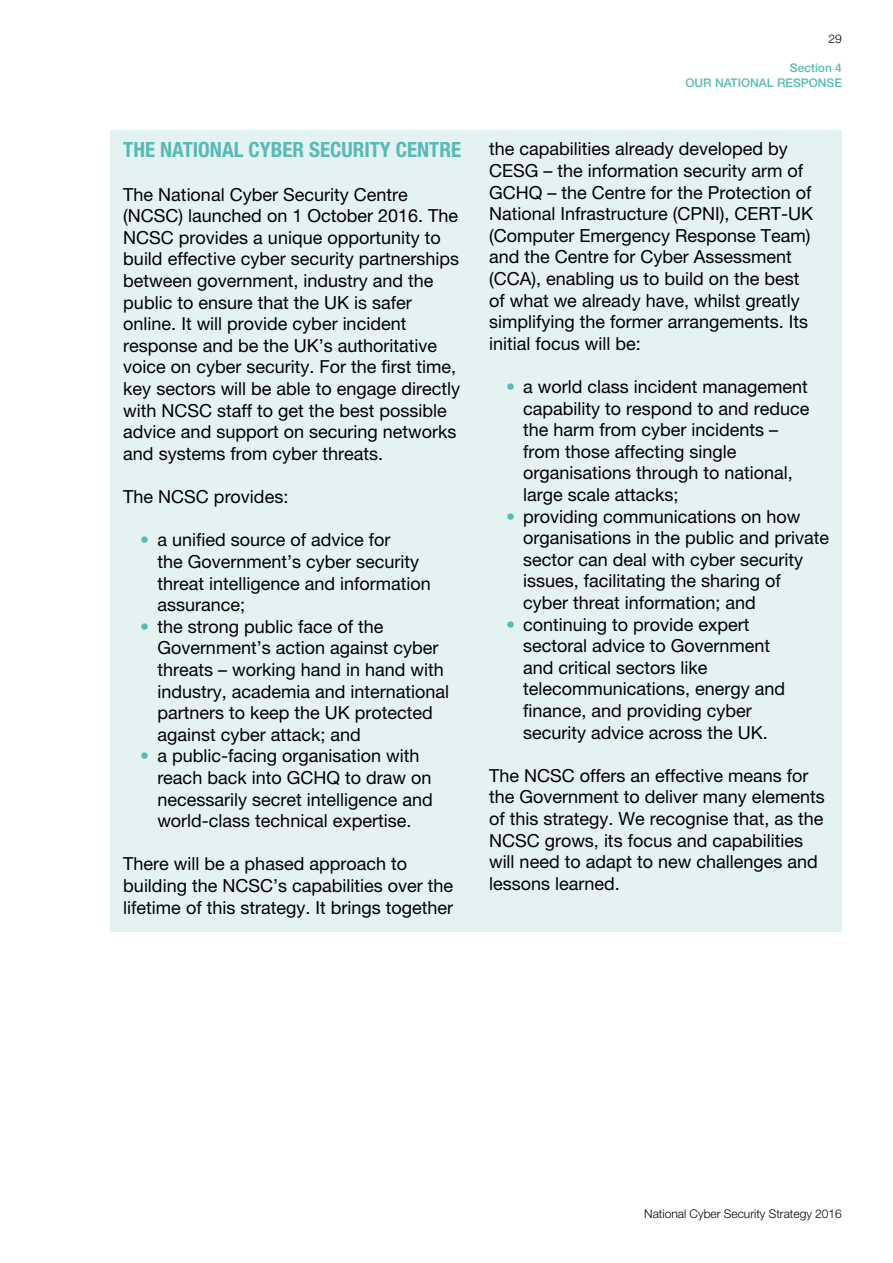
<style>
.page{position:relative;width:893px;height:1263px;background:#fff}
.page>*{position:absolute;margin:0;border:0;box-sizing:border-box;transform-origin:0 0}
._4_A_heading{font:700 condensed 21px "Helvetica Neue LT Pro";color:#57bab7}
._4_Body_indented{font:18px/21.6px "Helvetica Neue LT Pro";color:#000}
.t1{font:300 12px "Helvetica Neue LT Pro";color:#000}
.t2{font:500 12px/14.4px "Helvetica Neue LT Pro";color:#57bab7;text-align:right}
.s1{font-weight:700;font-stretch:condensed;color:#57bab7}
</style>
<div class="page">
<div style="left:111px;top:130px;width:731px;height:801px;background:#e5f2f2"></div>
<p class="_4_A_heading" style="left:123px;top:137px;width:339px">THE NATIONAL CYBER SECURITY CENTRE</p>
<p class="_4_Body_indented" style="left:123px;top:183px;width:338px">The National Cyber Security Centre (NCSC) launched on 1 October 2016. The NCSC provides a unique opportunity to build effective cyber security partnerships between government, industry and the public to ensure that the UK is safer online. It will provide cyber incident response and be the UK’s authoritative voice on cyber security. For the first time, key sectors will be able to engage directly with NCSC staff to get the best possible advice and support on securing networks and systems from cyber threats.</p>
<p class="_4_Body_indented" style="left:123px;top:486px;width:167px">The NCSC provides:</p>
<p class="_4_Body_indented" style="left:157px;top:529px;width:275px;text-indent:-17px"><span class="s1">•</span> a unified source of advice for<br>the Government’s cyber security threat intelligence and information assurance;</p>
<p class="_4_Body_indented" style="left:157px;top:615px;width:293px;text-indent:-17px"><span class="s1">•</span> the strong public face of the<br>Government’s action against cyber threats – working hand in hand with industry, academia and international partners to keep the UK protected against cyber attack; and</p>
<p class="_4_Body_indented" style="left:157px;top:745px;width:277px;text-indent:-17px"><span class="s1">•</span> a public-facing organisation with reach back into GCHQ to draw on necessarily secret intelligence and world-class technical expertise.</p>
<p class="_4_Body_indented" style="left:123px;top:853px;width:331px">There will be a phased approach to building the NCSC’s capabilities over the lifetime of this strategy. It brings together</p>
<p class="t1" style="left:829px;top:32px;width:15px">29</p>
<p class="t2" style="left:685px;top:61px;width:158px">Section 4<br>OUR NATIONAL RESPONSE</p>
<p class="_4_Body_indented" style="left:489px;top:138px;width:325px">the capabilities already developed by CESG – the information security arm of GCHQ – the Centre for the Protection of National Infrastructure (CPNI), CERT-UK (Computer Emergency Response Team) and the Centre for Cyber Assessment (CCA), enabling us to build on the best of what we already have, whilst greatly simplifying the former arrangements. Its initial focus will be:</p>
<p class="_4_Body_indented" style="left:523px;top:375px;width:288px;text-indent:-17px"><span class="s1">•</span> a world class incident management capability to respond to and reduce the harm from cyber incidents – from those affecting single organisations through to national, large scale attacks;</p>
<p class="_4_Body_indented" style="left:523px;top:505px;width:308px;text-indent:-17px"><span class="s1">•</span> providing communications on how organisations in the public and private sector can deal with cyber security issues, facilitating the sharing of cyber threat information; and</p>
<p class="_4_Body_indented" style="left:523px;top:613px;width:264px;text-indent:-17px"><span class="s1">•</span> continuing to provide expert sectoral advice to Government and critical sectors like telecommunications, energy and finance, and providing cyber security advice across the UK.</p>
<p class="_4_Body_indented" style="left:489px;top:764px;width:337px">The NCSC offers an effective means for the Government to deliver many elements of this strategy. We recognise that, as the NCSC grows, its focus and capabilities will need to adapt to new challenges and lessons learned.</p>
<p class="t1" style="left:644px;top:1207px;width:199px">National Cyber Security Strategy 2016</p>
</div>
